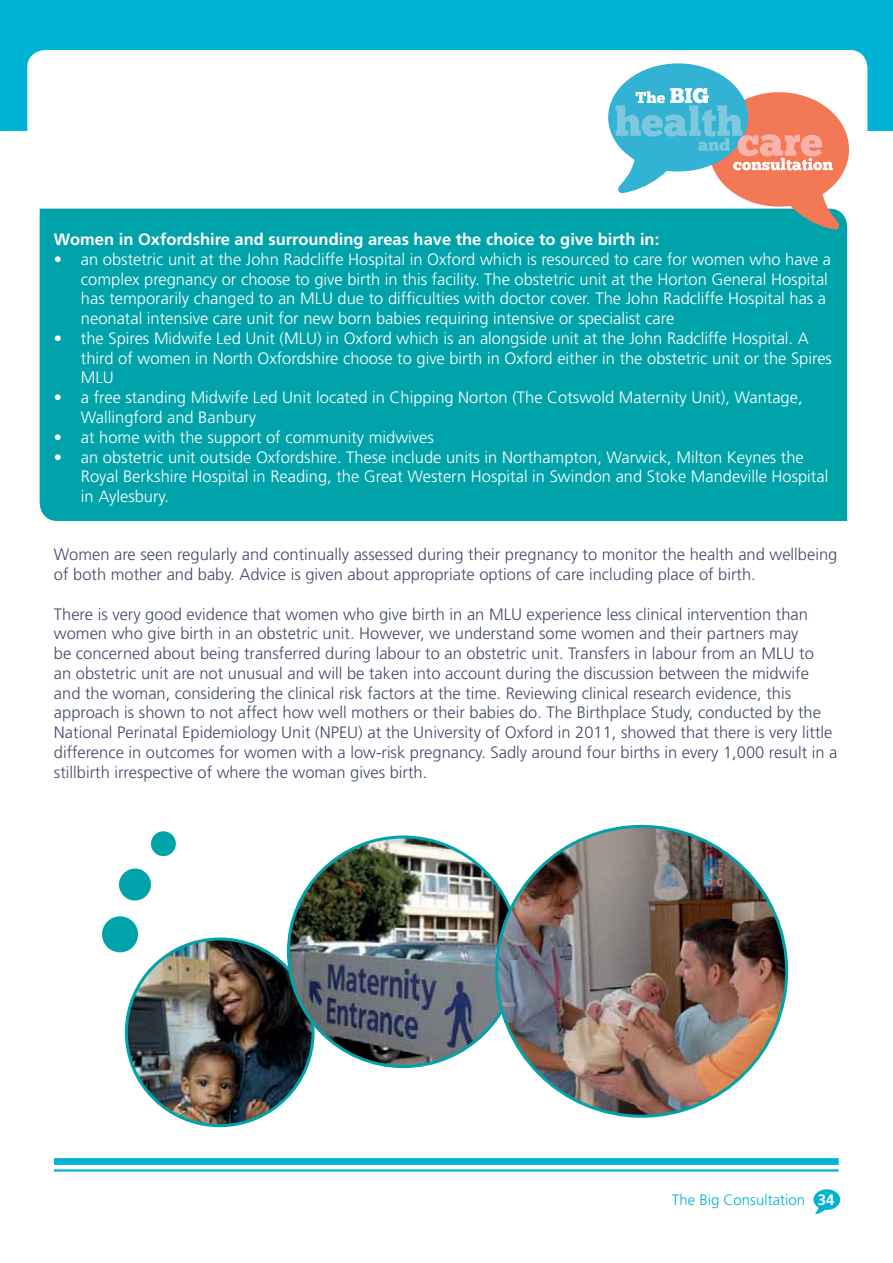
<style>
.page{position:relative;width:893px;height:1263px;background:#fff}
.page>*{position:absolute;margin:0;border:0;box-sizing:border-box;transform-origin:0 0}
.t1{font:300 16.5px/19.8px "Frutiger";color:#424b68}
.t2{font:300 16.5px/19.8px "Frutiger";color:#fff}
.t3{font:700 16.5px "Frutiger";color:#fff}
.t4{font:300 15px "Frutiger";color:#00b3d4}
.s1{font-weight:700;color:#fff}
</style>
<div class="page">
<div style="left:40px;top:209px;width:807px;height:312px;background:#00a3aa"></div>
<div style="left:0;top:0;width:892px;height:131px;background:#00b3d4"></div>
<div style="left:27px;top:50px;width:840px;height:103px;background:#fff;border-radius:18px"></div>
<svg style="left:608px;top:63px;width:241px;height:167px"></svg>
<img style="left:126px;top:939px;width:187px;height:187px;border-radius:50%">
<img style="left:288px;top:837px;width:230px;height:230px;border-radius:50%">
<img style="left:497px;top:826px;width:289px;height:290px;border-radius:50%">
<div style="left:102px;top:916px;width:36px;height:36px;background:#00a3aa;border-radius:50%"></div>
<div style="left:119px;top:869px;width:32px;height:32px;background:#00a3aa;border-radius:50%"></div>
<div style="left:151px;top:831px;width:25px;height:25px;background:#00a3aa;border-radius:50%"></div>
<svg style="left:813px;top:1189px;width:27px;height:25px"></svg>
<div style="left:54px;top:1158px;width:785px;height:7px;background:#00b3d4"></div>
<hr style="left:54px;top:1169px;width:785px;height:3px;background:#00b3d4">
<p class="t3" style="left:54px;top:233px;width:607px">Women in Oxfordshire and surrounding areas have the choice to give birth in:</p>
<p class="t2" style="left:81px;top:250px;width:751px;text-indent:-27px">• an obstetric unit at the John Radcliffe Hospital in Oxford which is resourced to care for women who have a complex pregnancy or choose to give birth in this facility. The obstetric unit at the Horton General Hospital has temporarily changed to an MLU due to difficulties with doctor cover. The John Radcliffe Hospital has a neonatal intensive care unit for new born babies requiring intensive or specialist care</p>
<p class="t2" style="left:81px;top:330px;width:752px;text-indent:-27px">• the Spires Midwife Led Unit (MLU) in Oxford which is an alongside unit at the John Radcliffe Hospital. A third of women in North Oxfordshire choose to give birth in Oxford either in the obstetric unit or the Spires<br>MLU</p>
<p class="t2" style="left:81px;top:389px;width:723px;text-indent:-27px">• a free standing Midwife Led Unit located in Chipping Norton (The Cotswold Maternity Unit), Wantage,<br>Wallingford and Banbury</p>
<p class="t2" style="left:54px;top:428px;width:381px">• at home with the support of community midwives</p>
<p class="t2" style="left:81px;top:448px;width:749px;text-indent:-27px">• an obstetric unit outside Oxfordshire. These include units in Northampton, Warwick, Milton Keynes the<br>Royal Berkshire Hospital in Reading, the Great Western Hospital in Swindon and Stoke Mandeville Hospital in Aylesbury.</p>
<p class="t1" style="left:54px;top:546px;width:785px">Women are seen regularly and continually assessed during their pregnancy to monitor the health and wellbeing of both mother and baby. Advice is given about appropriate options of care including place of birth.</p>
<p class="t1" style="left:54px;top:605px;width:785px">There is very good evidence that women who give birth in an MLU experience less clinical intervention than women who give birth in an obstetric unit. However, we understand some women and their partners may<br>be concerned about being transferred during labour to an obstetric unit. Transfers in labour from an MLU to<br>an obstetric unit are not unusual and will be taken into account during the discussion between the midwife and the woman, considering the clinical risk factors at the time. Reviewing clinical research evidence, this approach is shown to not affect how well mothers or their babies do. The Birthplace Study, conducted by the National Perinatal Epidemiology Unit (NPEU) at the University of Oxford in 2011, showed that there is very little difference in outcomes for women with a low-risk pregnancy. Sadly around four births in every 1,000 result in a stillbirth irrespective of where the woman gives birth.</p>
<p class="t4" style="left:672px;top:1194px;width:164px">The Big Consultation <span class="s1">34</span></p>
</div>
